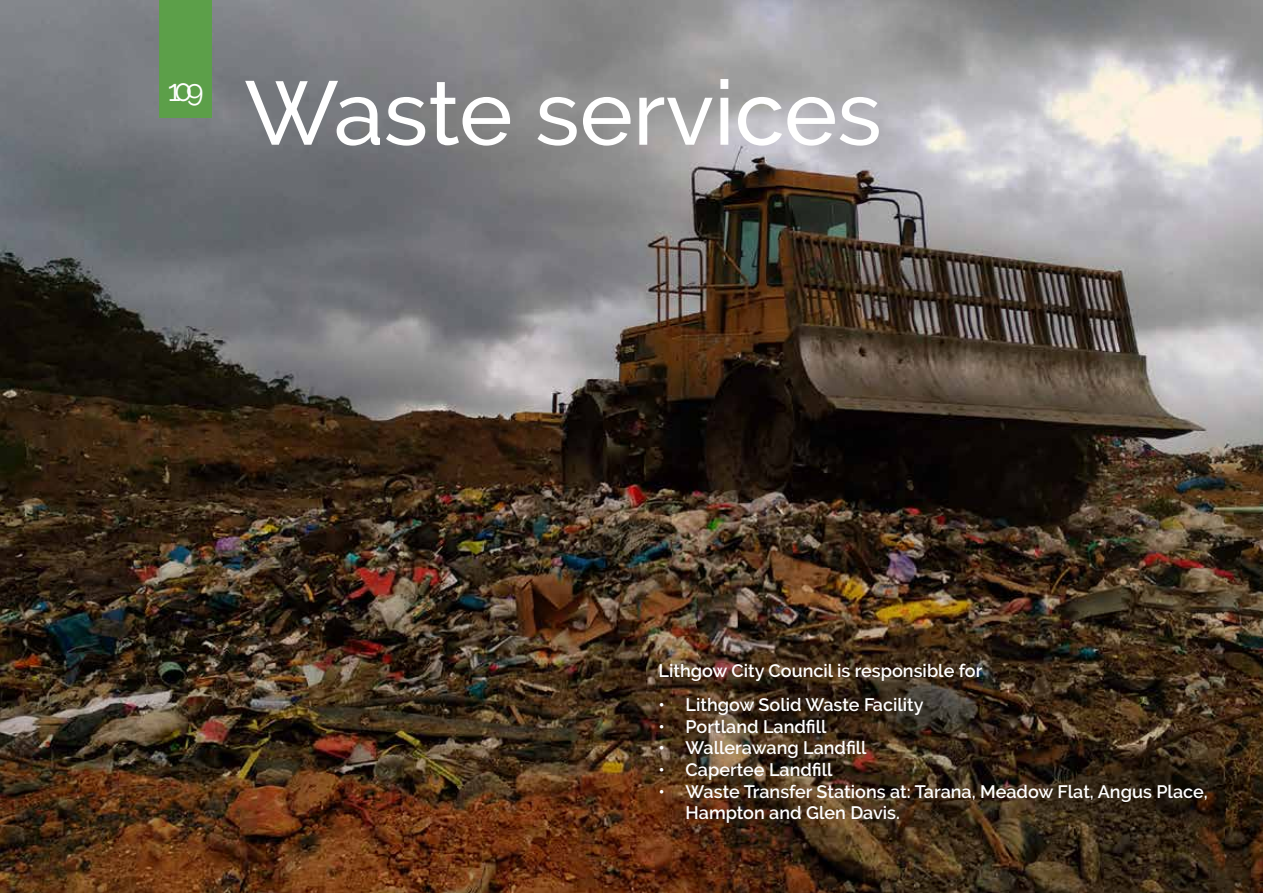
<style>
.page{position:relative;width:1263px;height:893px;background:#fff}
.page>*{position:absolute;margin:0;border:0;box-sizing:border-box;transform-origin:0 0}
.t1{font:500 90px "Raleway";color:#fff}
.t2{font:30px "Raleway";color:#fff}
.t3{font:600 18px/21.6px "Raleway";color:#fff}
</style>
<div class="page">
<img style="left:0;top:0;width:1263px;height:893px">
<div style="left:159px;top:0;width:53px;height:118px;background:#5c9f49"></div>
<h2 class="t2" style="left:168px;top:73px;width:37px">109</h2>
<h1 class="t1" style="left:244px;top:61px;width:639px">Waste services</h1>
<p class="t3" style="left:658px;top:660px;width:325px">Lithgow City Council is responsible for</p>
<p class="t3" style="left:658px;top:694px;width:267px">• Lithgow Solid Waste Facility</p>
<p class="t3" style="left:658px;top:716px;width:169px">• Portland Landfill</p>
<p class="t3" style="left:658px;top:737px;width:210px">• Wallerawang Landfill</p>
<p class="t3" style="left:658px;top:759px;width:175px">• Capertee Landfill</p>
<p class="t3" style="left:686px;top:781px;width:524px;text-indent:-27px">• Waste Transfer Stations at: Tarana, Meadow Flat, Angus Place,<br>Hampton and Glen Davis.</p>
</div>
